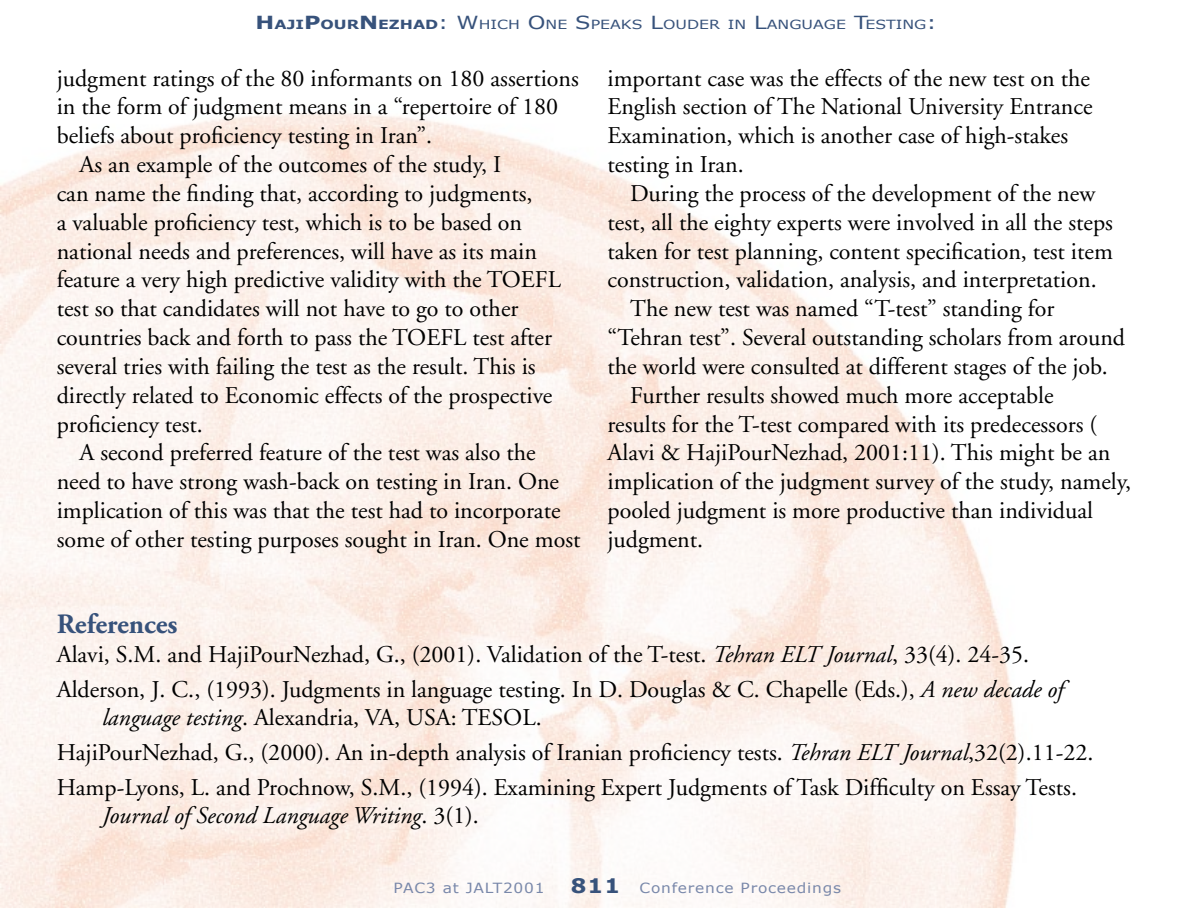
<style>
.page{position:relative;width:1191px;height:908px;background:#fff}
.page>*{position:absolute;margin:0;border:0;box-sizing:border-box;transform-origin:0 0}
.Subtitle{font:700 28px "Adobe Garamond";color:#37527b}
.Main_Text_Indent{font:24px/28.8px "Adobe Garamond";color:#000}
.References{font:24px/28.8px "Adobe Garamond";color:#000}
.t1{font:14px "Verdana";letter-spacing:.05em;color:#7988aa;scale:1.1 1}
.t2{font:12.6px "Verdana";color:#37527b;scale:1.25 1}
.s1{font-weight:700;font-size:18px}
.s2{font-weight:700}
.s3{font-size:18px}
.s4{font-style:italic}
.s5{font-weight:700;font-size:20px;color:#37527b}
</style>
<div class="page">
<p class="t2" style="left:256px;top:17px;width:546px"><span class="s1">H</span><span class="s2">AJI</span><span class="s1">P</span><span class="s2">OUR</span><span class="s1">N</span><span class="s2">EZHAD</span><span class="s3">: W</span>HICH <span class="s3">O</span>NE <span class="s3">S</span>PEAKS <span class="s3">L</span>OUDER IN <span class="s3">L</span>ANGUAGE <span class="s3">T</span>ESTING<span class="s3">:</span></p>
<p class="Main_Text_Indent" style="left:57px;top:64px;width:524px">judgment ratings of the 80 informants on 180 assertions in the form of judgment means in a “repertoire of 180 beliefs about proficiency testing in Iran”.</p>
<p class="Main_Text_Indent" style="left:57px;top:151px;width:506px;text-indent:23px">As an example of the outcomes of the study, I<br>can name the finding that, according to judgments,<br>a valuable proficiency test, which is to be based on national needs and preferences, will have as its main feature a very high predictive validity with the TOEFL test so that candidates will not have to go to other countries back and forth to pass the TOEFL test after several tries with failing the test as the result. This is directly related to Economic effects of the prospective proficiency test.</p>
<p class="Main_Text_Indent" style="left:57px;top:439px;width:525px;text-indent:23px">A second preferred feature of the test was also the need to have strong wash-back on testing in Iran. One implication of this was that the test had to incorporate some of other testing purposes sought in Iran. One most</p>
<p class="Main_Text_Indent" style="left:607px;top:64px;width:486px">important case was the effects of the new test on the English section of The National University Entrance Examination, which is another case of high-stakes testing in Iran.</p>
<p class="Main_Text_Indent" style="left:607px;top:179px;width:507px;text-indent:23px">During the process of the development of the new test, all the eighty experts were involved in all the steps taken for test planning, content specification, test item construction, validation, analysis, and interpretation.</p>
<p class="Main_Text_Indent" style="left:607px;top:295px;width:519px;text-indent:23px">The new test was named “T-test” standing for “Tehran test”. Several outstanding scholars from around the world were consulted at different stages of the job.</p>
<p class="Main_Text_Indent" style="left:607px;top:381px;width:525px;text-indent:23px">Further results showed much more acceptable<br>results for the T-test compared with its predecessors ( Alavi &amp; HajiPourNezhad, 2001:11). This might be an implication of the judgment survey of the study, namely, pooled judgment is more productive than individual judgment.</p>
<p class="Subtitle" style="left:57px;top:609px;width:122px">References</p>
<p class="References" style="left:57px;top:640px;width:974px">Alavi, S.M. and HajiPourNezhad, G., (2001). Validation of the T-test. <span class="s4">Tehran ELT Journal</span>, 33(4). 24-35.</p>
<p class="References" style="left:102px;top:675px;width:963px;text-indent:-45px">Alderson, J. C., (1993). Judgments in language testing. In D. Douglas &amp; C. Chapelle (Eds.), <span class="s4">A new decade of language testing</span>. Alexandria, VA, USA: TESOL.</p>
<p class="References" style="left:57px;top:738px;width:1038px">HajiPourNezhad, G., (2000). An in-depth analysis of Iranian proficiency tests. <span class="s4">Tehran ELT Journal</span>,32(2).11-22.</p>
<p class="References" style="left:102px;top:772px;width:976px;text-indent:-45px">Hamp-Lyons, L. and Prochnow, S.M., (1994). Examining Expert Judgments of Task Difficulty on Essay Tests.<br><span class="s4">Journal of Second Language Writing</span>. 3(1).</p>
<p class="t1" style="left:393px;top:878px;width:139px">PAC3 at JALT2001</p>
<p class="t1" style="left:571px;top:878px;width:247px"><span class="s5">811</span> Conference Proceedings</p>
</div>
